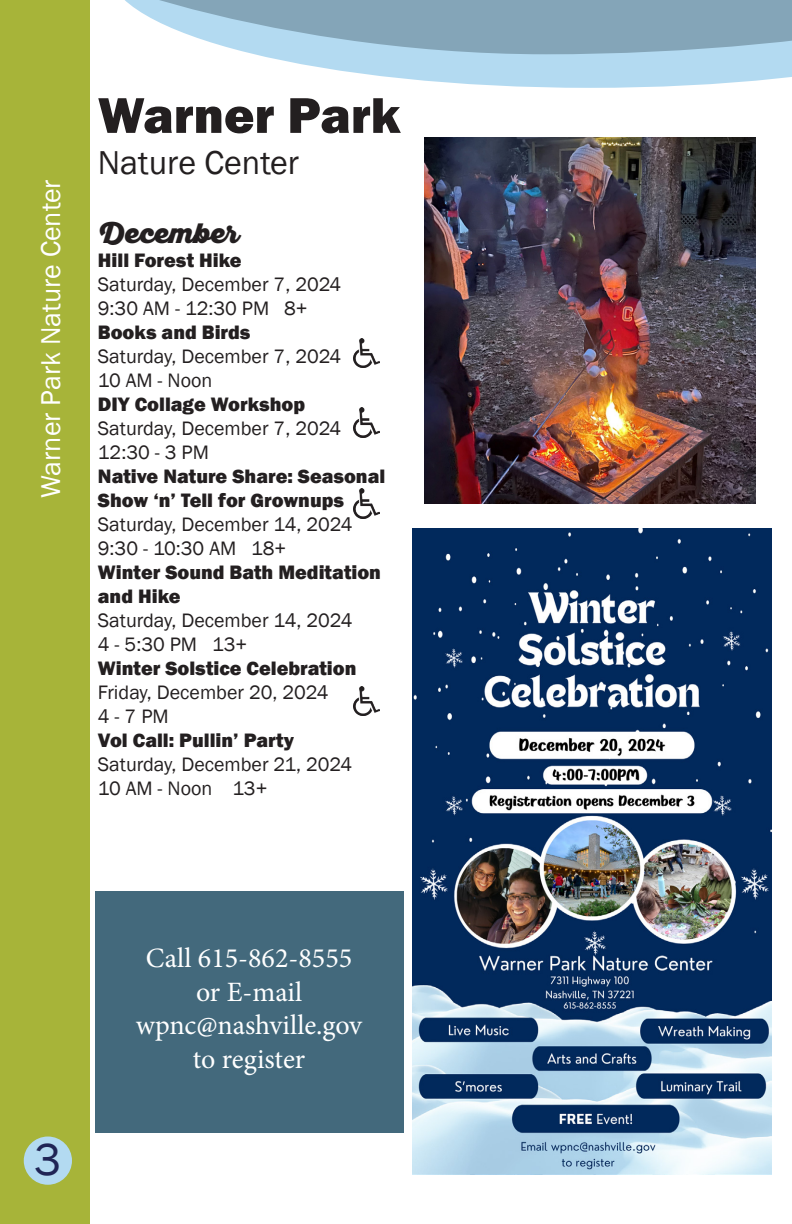
<style>
.page{position:relative;width:792px;height:1224px;background:#fff}
.page>*{position:absolute;margin:0;border:0;box-sizing:border-box;transform-origin:0 0}
.t1{font:800 52px "Franklin Gothic";color:#231f20}
.t2{font:46px "Franklin Gothic";color:#202556}
.t3{font:34px "Franklin Gothic";color:#231f20}
.t4{font:28px "Minion Pro";color:#fff}
.t5{font:28px "Franklin Gothic";color:#fff}
.t6{font:900 28px "Sant Elia Script";color:#231f20}
.t7{font:20px "Franklin Gothic";color:#231f20}
.t8{font:800 20px/24px "Franklin Gothic";color:#231f20}
</style>
<div class="page">
<div style="left:95px;top:891px;width:308px;height:242px;background:#43697c"></div>
<svg style="left:254px;top:54px;width:538px;height:34px;fill:#b3daf1"></svg>
<svg style="left:125px;top:0;width:667px;height:54px;background:#96b6c8"></svg>
<div style="left:0;top:0;width:90px;height:1224px;background:#a7b439"></div>
<div style="left:24px;top:1137px;width:48px;height:48px;background:#b3daf1;border-radius:50%"></div>
<img style="left:354px;top:489px;width:26px;height:29px">
<img style="left:354px;top:338px;width:26px;height:30px">
<img style="left:354px;top:686px;width:26px;height:30px">
<img style="left:354px;top:408px;width:26px;height:29px">
<img style="left:412px;top:528px;width:359px;height:646px">
<img style="left:425px;top:138px;width:331px;height:365px">
<h3 class="t5" style="left:33px;top:498px;width:320px;rotate:-90deg">Warner Park Nature Center</h3>
<p class="t1" style="left:98px;top:82px;width:304px">Warner Park</p>
<p class="t3" style="left:98px;top:141px;width:203px">Nature Center</p>
<p class="t6" style="left:98px;top:217px;width:142px">December</p>
<p class="t8" style="left:98px;top:248px;width:145px">Hill Forest Hike</p>
<p class="t7" style="left:98px;top:272px;width:245px">Saturday, December 7, 2024</p>
<p class="t7" style="left:98px;top:296px;width:211px">9:30 AM - 12:30 PM 8+</p>
<p class="t8" style="left:98px;top:320px;width:154px">Books and Birds</p>
<p class="t7" style="left:98px;top:344px;width:245px">Saturday, December 7, 2024</p>
<p class="t7" style="left:98px;top:368px;width:116px">10 AM - Noon</p>
<p class="t8" style="left:98px;top:392px;width:209px">DIY Collage Workshop</p>
<p class="t7" style="left:98px;top:416px;width:245px">Saturday, December 7, 2024</p>
<p class="t7" style="left:98px;top:440px;width:112px">12:30 - 3 PM</p>
<p class="t8" style="left:98px;top:464px;width:289px">Native Nature Share: Seasonal<br>Show ‘n’ Tell for Grownups</p>
<p class="t7" style="left:98px;top:512px;width:256px">Saturday, December 14, 2024</p>
<p class="t7" style="left:98px;top:536px;width:190px">9:30 - 10:30 AM 18+</p>
<p class="t8" style="left:98px;top:560px;width:285px">Winter Sound Bath Meditation and Hike</p>
<p class="t7" style="left:98px;top:608px;width:256px">Saturday, December 14, 2024</p>
<p class="t7" style="left:98px;top:632px;width:151px">4 - 5:30 PM 13+</p>
<p class="t8" style="left:98px;top:656px;width:260px">Winter Solstice Celebration</p>
<p class="t7" style="left:98px;top:680px;width:232px">Friday, December 20, 2024</p>
<p class="t7" style="left:98px;top:704px;width:72px">4 - 7 PM</p>
<p class="t8" style="left:98px;top:728px;width:198px">Vol Call: Pullin’ Party</p>
<p class="t7" style="left:98px;top:752px;width:256px">Saturday, December 21, 2024</p>
<p class="t7" style="left:98px;top:776px;width:171px">10 AM - Noon 13+</p>
<p class="t2" style="left:34px;top:1131px;width:28px">3</p>
<p class="t4" style="left:146px;top:940px;width:208px">Call 615-862-8555</p>
<p class="t4" style="left:196px;top:973px;width:108px">or E-mail</p>
<p class="t4" style="left:136px;top:1007px;width:228px">wpnc@nashville.gov</p>
<p class="t4" style="left:193px;top:1040px;width:114px">to register</p>
</div>
